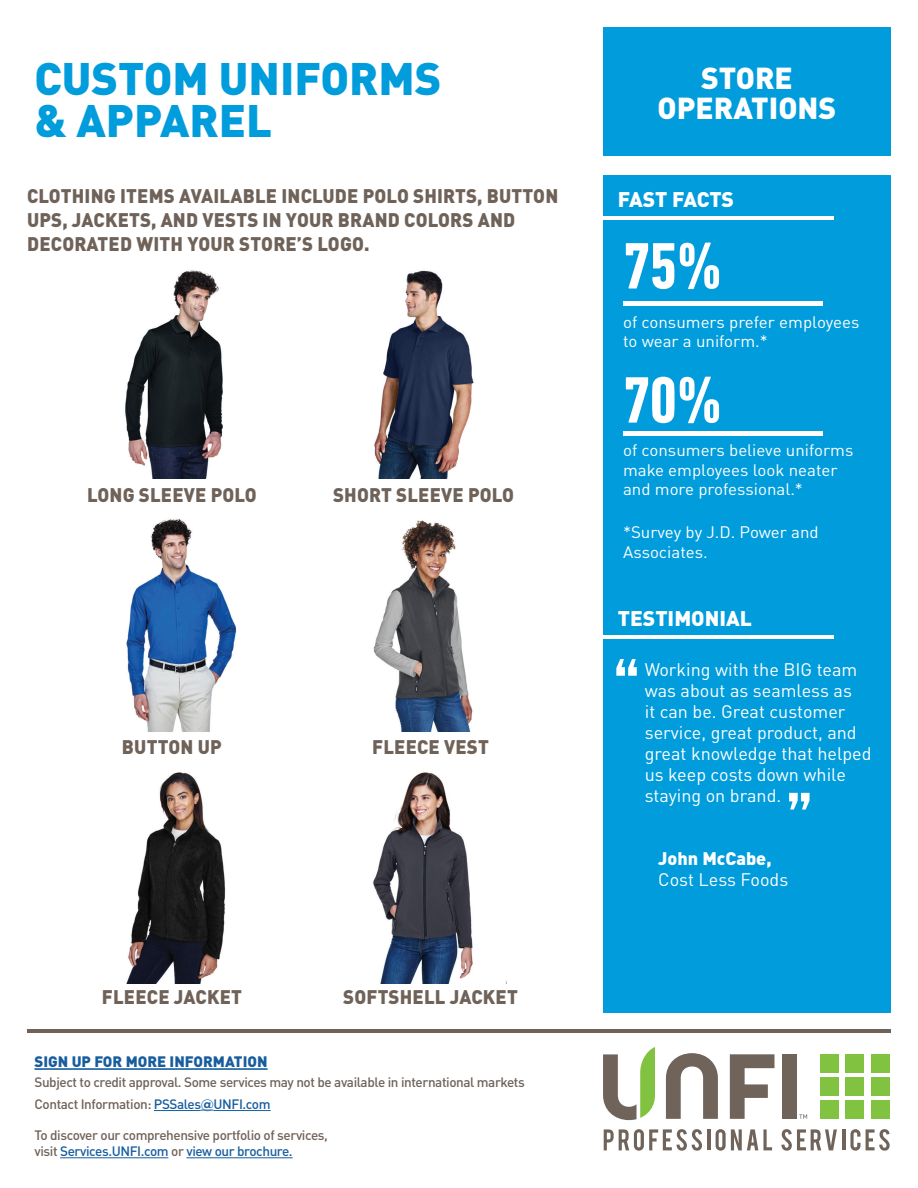
<style>
.page{position:relative;width:918px;height:1188px;background:#fff}
.page>*{position:absolute;margin:0;border:0;box-sizing:border-box;transform-origin:0 0}
.t1{font:700 condensed 66.75px "DIN Next LT Pro";color:#fff}
.MAIN_HEADING{font:900 45px "DIN";color:#009cdc}
.t2{font:900 30px "DIN";color:#fff}
.SIDEBAR_HEADER{font:900 21px "DIN";color:#fff}
.t3{font:900 19.5px/24px "DINOT";letter-spacing:.01em;color:#6f6259;scale:.95 1}
.SIDEBAR_BODY{font:18px/21px "DINOT";color:#fff}
.SIDEBAR_BODY-2{font:900 18px "DINOT";color:#fff}
.SIDEBAR_BODY-3{font:16.5px/19.5px "DINOT";color:#fff}
.t4{font:900 15px "DIN";color:#175d9e}
.t5{font:500 13.5px "DINOT";letter-spacing:-.03em;color:#6f6259}
.t6{font:500 13.5px "DINOT";letter-spacing:-.03em;color:#175d9e}
.s1{color:#175d9e}
.s2{font-family:"Gotham";font-weight:700;color:#175d9e}
.s3{color:#6f6259}
</style>
<div class="page">
<div style="left:603px;top:176px;width:288px;height:837px;background:#009cdc"></div>
<hr style="left:591px;top:216px;width:243px;height:4px;background:#fff">
<hr style="left:591px;top:635px;width:243px;height:4px;background:#fff">
<div style="left:623px;top:301px;width:200px;height:5px;background:#fff"></div>
<hr style="left:623px;top:431px;width:200px;height:4px;background:#fff">
<hr style="left:34px;top:1068px;width:234px;height:2px;background:#175d9e">
<hr style="left:154px;top:1110px;width:47px;height:1px;background:#175d9e">
<svg style="left:201px;top:1110px;width:13px;height:1px"></svg>
<hr style="left:214px;top:1110px;width:57px;height:1px;background:#175d9e">
<hr style="left:60px;top:1157px;width:108px;height:1px;background:#175d9e">
<hr style="left:186px;top:1157px;width:107px;height:1px;background:#175d9e">
<svg style="left:730px;top:1054px;width:44px;height:65px"></svg>
<div style="left:782px;top:1054px;width:15px;height:65px;background:#706359"></div>
<svg style="left:666px;top:1053px;width:52px;height:66px"></svg>
<svg style="left:799px;top:1114px;width:8px;height:5px"></svg>
<svg style="left:603px;top:1047px;width:52px;height:73px"></svg>
<svg style="left:604px;top:1129px;width:98px;height:22px"></svg>
<hr style="left:707px;top:1129px;width:3px;height:21px;background:#706359">
<svg style="left:716px;top:1129px;width:56px;height:22px"></svg>
<svg style="left:781px;top:1129px;width:56px;height:22px"></svg>
<hr style="left:842px;top:1129px;width:3px;height:21px;background:#706359">
<svg style="left:850px;top:1129px;width:10px;height:22px"></svg>
<svg style="left:866px;top:1129px;width:24px;height:22px"></svg>
<div style="left:820px;top:1100px;width:19px;height:19px;background:#81c340"></div>
<div style="left:845px;top:1100px;width:19px;height:19px;background:#81c340"></div>
<div style="left:871px;top:1100px;width:19px;height:19px;background:#81c340"></div>
<div style="left:820px;top:1077px;width:19px;height:19px;background:#81c340"></div>
<div style="left:845px;top:1077px;width:19px;height:19px;background:#81c340"></div>
<div style="left:871px;top:1077px;width:19px;height:19px;background:#81c340"></div>
<div style="left:820px;top:1054px;width:19px;height:19px;background:#81c340"></div>
<div style="left:845px;top:1054px;width:19px;height:19px;background:#81c340"></div>
<div style="left:871px;top:1054px;width:19px;height:19px;background:#81c340"></div>
<hr style="left:27px;top:1029px;width:864px;height:4px;background:#6f6259">
<div style="left:603px;top:27px;width:288px;height:129px;background:#009cdc"></div>
<svg style="left:616px;top:659px;width:21px;height:17px"></svg>
<svg style="left:789px;top:793px;width:21px;height:17px"></svg>
<img style="left:125px;top:270px;width:98px;height:209px">
<img style="left:126px;top:519px;width:111px;height:212px">
<img style="left:126px;top:772px;width:100px;height:211px">
<img style="left:374px;top:270px;width:100px;height:209px">
<img style="left:373px;top:772px;width:134px;height:211px">
<img style="left:373px;top:520px;width:100px;height:211px">
<p class="MAIN_HEADING" style="left:34px;top:48px;width:409px">CUSTOM UNIFORMS</p>
<p class="MAIN_HEADING" style="left:34px;top:90px;width:239px">&amp; APPAREL</p>
<p class="t3" style="left:27px;top:184px;width:561px">CLOTHING ITEMS AVAILABLE INCLUDE POLO SHIRTS, BUTTON<br>UPS, JACKETS, AND VESTS IN YOUR BRAND COLORS AND<br>DECORATED WITH YOUR STORE’S LOGO.</p>
<p class="t3" style="left:87px;top:482px;width:180px">LONG SLEEVE POLO</p>
<p class="t3" style="left:333px;top:482px;width:192px">SHORT SLEEVE POLO</p>
<p class="t3" style="left:122px;top:734px;width:107px">BUTTON UP</p>
<p class="t3" style="left:102px;top:984px;width:149px">FLEECE JACKET</p>
<p class="t3" style="left:372px;top:734px;width:124px">FLEECE VEST</p>
<p class="t3" style="left:343px;top:984px;width:185px">SOFTSHELL JACKET</p>
<p class="t4" style="left:34px;top:1052px;width:235px">SIGN UP FOR MORE INFORMATION</p>
<p class="t5" style="left:34px;top:1073px;width:492px">Subject to credit approval. Some services may not be available in international markets</p>
<p class="t5" style="left:34px;top:1095px;width:238px">Contact Information: <span class="s1">PSSales</span><span class="s2">@</span><span class="s1">UNFI.com</span></p>
<p class="t5" style="left:34px;top:1127px;width:295px">To discover our comprehensive portfolio of services,</p>
<p class="t6" style="left:34px;top:1142px;width:260px"><span class="s3">visit</span> Services.UNFI.com <span class="s3">or</span> view our brochure.</p>
<p class="t2" style="left:701px;top:58px;width:93px">STORE</p>
<p class="t2" style="left:658px;top:88px;width:180px">OPERATIONS</p>
<p class="SIDEBAR_HEADER" style="left:618px;top:185px;width:118px">FAST FACTS</p>
<p class="t1" style="left:623px;top:228px;width:101px">75%</p>
<p class="SIDEBAR_BODY-3" style="left:623px;top:312px;width:238px">of consumers prefer employees to wear a uniform.*</p>
<p class="t1" style="left:623px;top:362px;width:101px">70%</p>
<p class="SIDEBAR_BODY-3" style="left:623px;top:440px;width:232px">of consumers believe uniforms make employees look neater and more professional.*</p>
<p class="SIDEBAR_BODY-3" style="left:623px;top:522px;width:197px">*Survey by J.D. Power and<br>Associates.</p>
<p class="SIDEBAR_HEADER" style="left:618px;top:605px;width:136px">TESTIMONIAL</p>
<p class="SIDEBAR_BODY" style="left:645px;top:658px;width:228px">Working with the BIG team was about as seamless as<br>it can be. Great customer service, great product, and great knowledge that helped us keep costs down while staying on brand.</p>
<p class="SIDEBAR_BODY-2" style="left:658px;top:846px;width:115px">John McCabe,</p>
<p class="SIDEBAR_BODY" style="left:658px;top:868px;width:132px">Cost Less Foods</p>
</div>
